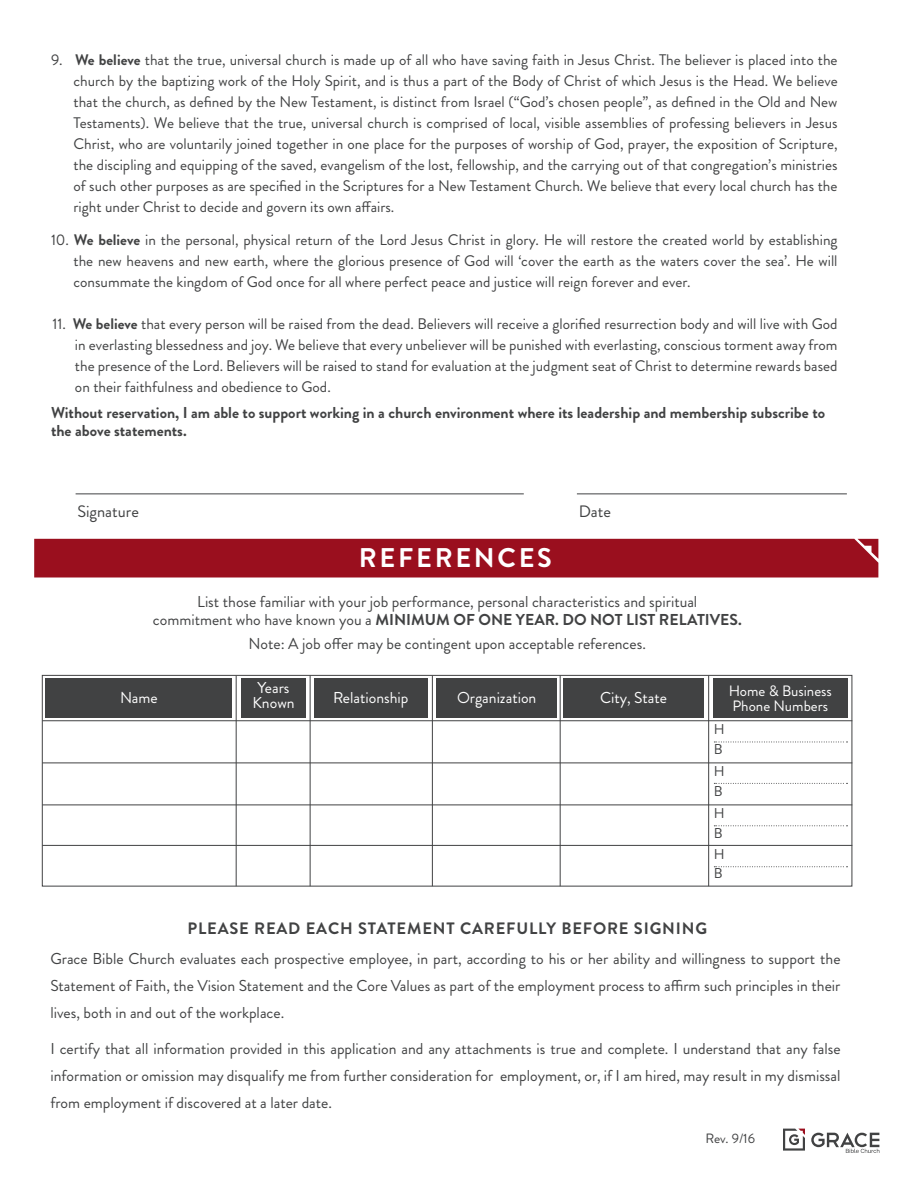
<style>
.page{position:relative;width:918px;height:1188px;background:#fff}
.page>*{position:absolute;margin:0;border:0;box-sizing:border-box;transform-origin:0 0}
.t1{font:700 27px "Brandon Grotesque";letter-spacing:.1em;color:#fff}
.t2{font:700 16.5px "Brandon Grotesque";letter-spacing:.05em;color:#414243}
.t3{font:16.5px "Brandon Grotesque";color:#414243}
.t4{font:15.75px/27px "Brandon Grotesque";color:#414243;text-align:justify}
.t5{font:700 15.75px/18.9px "Brandon Grotesque";color:#414243}
.t6{font:15.75px "Brandon Grotesque";color:#fff}
.t7{font:15.3px/21px "Brandon Grotesque";color:#414243;text-align:justify}
.t8{font:15px "Brandon Grotesque";color:#fff}
.t9{font:14.25px "Brandon Grotesque";color:#414243}
.t10{font:13.5px "Brandon Grotesque";color:#414243}
.s1{font-weight:700}
.s2{font-weight:400}
</style>
<div class="page">
<div style="left:34px;top:539px;width:844px;height:39px;background:#9a0f1e"></div>
<hr style="left:76px;top:494px;width:448px;height:1px;background:#414243">
<hr style="left:577px;top:494px;width:270px;height:1px;background:#414243">
<div style="left:42px;top:675px;width:810px;height:211px;border:1px solid #414243"></div>
<hr style="left:42px;top:720px;width:810px;height:1px;background:#414243">
<hr style="left:42px;top:805px;width:810px;height:1px;background:#414243">
<hr style="left:42px;top:845px;width:810px;height:1px;background:#414243">
<hr style="left:42px;top:763px;width:810px;height:1px;background:#414243">
<hr style="left:310px;top:676px;width:1px;height:210px;background:#414243">
<hr style="left:432px;top:676px;width:1px;height:210px;background:#414243">
<hr style="left:236px;top:676px;width:1px;height:210px;background:#414243">
<hr style="left:560px;top:676px;width:1px;height:210px;background:#414243">
<hr style="left:708px;top:676px;width:1px;height:210px;background:#414243">
<div style="left:46px;top:679px;width:186px;height:39px;background:#414243"></div>
<div style="left:241px;top:679px;width:65px;height:39px;background:#414243"></div>
<div style="left:314px;top:679px;width:114px;height:39px;background:#414243"></div>
<div style="left:436px;top:679px;width:121px;height:39px;background:#414243"></div>
<div style="left:713px;top:679px;width:135px;height:39px;background:#414243"></div>
<div style="left:563px;top:679px;width:141px;height:39px;background:#414243"></div>
<svg style="left:714px;top:783px;width:134px;height:1px"></svg>
<svg style="left:714px;top:742px;width:134px;height:1px"></svg>
<svg style="left:714px;top:825px;width:134px;height:1px"></svg>
<svg style="left:714px;top:866px;width:134px;height:1px"></svg>
<svg style="left:811px;top:1133px;width:68px;height:20px"></svg>
<svg style="left:783px;top:1129px;width:22px;height:22px"></svg>
<p class="t7" style="left:74px;top:49px;width:766px;text-indent:-23px">9. <span class="s1">We believe</span> that the true, universal church is made up of all who have saving faith in Jesus Christ. The believer is placed into the church by the baptizing work of the Holy Spirit, and is thus a part of the Body of Christ of which Jesus is the Head. We believe that the church, as defined by the New Testament, is distinct from Israel (“God’s chosen people”, as defined in the Old and New Testaments). We believe that the true, universal church is comprised of local, visible assemblies of professing believers in Jesus Christ, who are voluntarily joined together in one place for the purposes of worship of God, prayer, the exposition of Scripture, the discipling and equipping of the saved, evangelism of the lost, fellowship, and the carrying out of that congregation’s ministries of such other purposes as are specified in the Scriptures for a New Testament Church. We believe that every local church has the right under Christ to decide and govern its own affairs.</p>
<p class="t7" style="left:74px;top:229px;width:766px;text-indent:-23px">10. <span class="s1">We believe</span> in the personal, physical return of the Lord Jesus Christ in glory. He will restore the created world by establishing the new heavens and new earth, where the glorious presence of God will ‘cover the earth as the waters cover the sea’. He will consummate the kingdom of God once for all where perfect peace and justice will reign forever and ever.</p>
<p class="t7" style="left:75px;top:313px;width:764px;text-indent:-22px">11. <span class="s1">We believe</span> that every person will be raised from the dead. Believers will receive a glorified resurrection body and will live with God in everlasting blessedness and joy. We believe that every unbeliever will be punished with everlasting, conscious torment away from the presence of the Lord. Believers will be raised to stand for evaluation at the judgment seat of Christ to determine rewards based on their faithfulness and obedience to God.</p>
<p class="t5" style="left:51px;top:403px;width:776px">Without reservation, I am able to support working in a church environment where its leadership and membership subscribe to the above statements.</p>
<p class="t3" style="left:77px;top:500px;width:63px">Signature</p>
<p class="t3" style="left:579px;top:500px;width:34px">Date</p>
<p class="t1" style="left:359px;top:539px;width:194px">REFERENCES</p>
<p class="t4" style="left:197px;top:588px;width:502px">List those familiar with your job performance, personal characteristics and spiritual</p>
<p class="t5" style="left:153px;top:611px;width:590px"><span class="s2">commitment who have known you a</span> MINIMUM OF ONE YEAR. DO NOT LIST RELATIVES.</p>
<p class="t4" style="left:249px;top:631px;width:399px">Note: A job offer may be contingent upon acceptable references.</p>
<p class="t6" style="left:258px;top:677px;width:33px">Years</p>
<p class="t6" style="left:253px;top:692px;width:44px">Known</p>
<p class="t6" style="left:120px;top:686px;width:39px">Name</p>
<p class="t6" style="left:333px;top:686px;width:77px">Relationship</p>
<p class="t6" style="left:457px;top:686px;width:81px">Organization</p>
<p class="t6" style="left:600px;top:686px;width:68px">City, State</p>
<p class="t8" style="left:729px;top:680px;width:105px">Home &amp; Business</p>
<p class="t8" style="left:732px;top:695px;width:97px">Phone Numbers</p>
<p class="t9" style="left:714px;top:720px;width:12px">H</p>
<p class="t9" style="left:714px;top:762px;width:12px">H</p>
<p class="t9" style="left:714px;top:804px;width:12px">H</p>
<p class="t9" style="left:714px;top:844px;width:12px">H</p>
<p class="t9" style="left:714px;top:739px;width:10px">B</p>
<p class="t9" style="left:714px;top:781px;width:10px">B</p>
<p class="t9" style="left:714px;top:823px;width:10px">B</p>
<p class="t9" style="left:714px;top:864px;width:10px">B</p>
<p class="t2" style="left:187px;top:917px;width:521px">PLEASE READ EACH STATEMENT CAREFULLY BEFORE SIGNING</p>
<p class="t4" style="left:50px;top:945px;width:792px">Grace Bible Church evaluates each prospective employee, in part, according to his or her ability and willingness to support the Statement of Faith, the Vision Statement and the Core Values as part of the employment process to affirm such principles in their lives, both in and out of the workplace.</p>
<p class="t4" style="left:50px;top:1035px;width:792px">I certify that all information provided in this application and any attachments is true and complete. I understand that any false information or omission may disqualify me from further consideration for employment, or, if I am hired, may result in my dismissal from employment if discovered at a later date.</p>
<p class="t10" style="left:706px;top:1130px;width:51px">Rev. 9/16</p>
</div>
